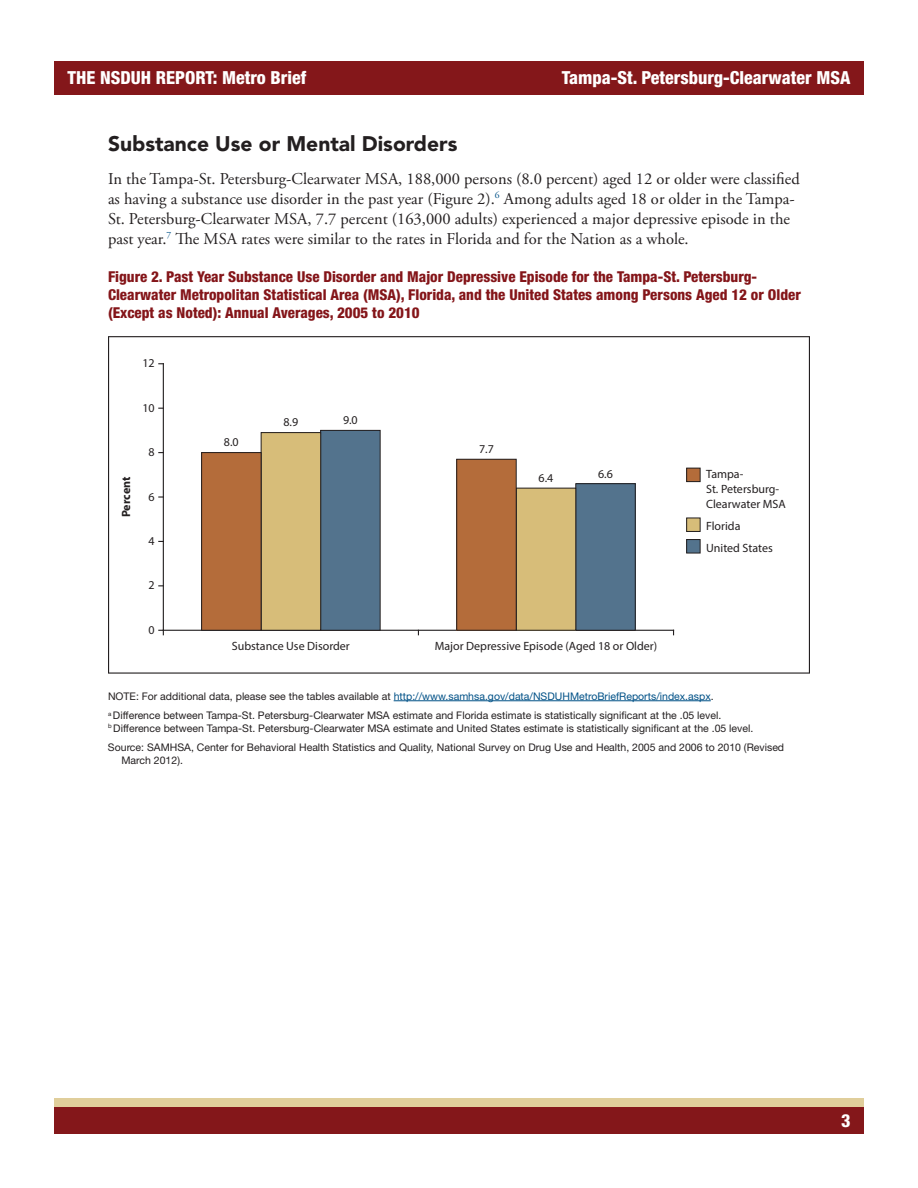
<style>
.page{position:relative;width:918px;height:1188px;background:#fff}
.page>*{position:absolute;margin:0;border:0;box-sizing:border-box;transform-origin:0 0}
.t1{font:900 21px "Avenir LT Std";color:#231f20}
.t2{font:800 condensed 18px "Helvetica Neue LT Std";color:#fff}
.t3{font:16.5px/19.8px "Adobe Garamond Pro";color:#231f20}
.t4{font:800 condensed 15px/18px "Helvetica Neue LT Std";color:#841519}
.t5{font:12px/14.5px "Myriad Pro";color:#231f20}
.t6{font:700 12px "Myriad Pro";letter-spacing:-.005em;color:#231f20}
.t7{font:10.5px/19.4px "Helvetica Neue LT Std";color:#231f20}
.s1{color:#005187}
</style>
<div class="page">
<div style="left:54px;top:1099px;width:810px;height:8px;background:#e0ce9b"></div>
<div style="left:54px;top:1107px;width:810px;height:27px;background:#84171a"></div>
<div style="left:54px;top:61px;width:810px;height:33px;background:#84171a"></div>
<hr style="left:394px;top:701px;width:317px;height:1px;background:#005187">
<svg style="left:108px;top:336px;width:702px;height:338px"></svg>
<hr style="left:163px;top:630px;width:511px;height:1px;background:#231f20">
<hr style="left:163px;top:364px;width:1px;height:266px;background:#231f20">
<div style="left:321px;top:430px;width:59px;height:200px;background:#53738d"></div>
<div style="left:576px;top:484px;width:59px;height:146px;background:#53738d"></div>
<div style="left:575px;top:483px;width:61px;height:148px;border:1px solid #231f20"></div>
<div style="left:261px;top:433px;width:60px;height:197px;background:#d7bd79"></div>
<div style="left:261px;top:432px;width:60px;height:199px;border:1px solid #231f20"></div>
<div style="left:516px;top:488px;width:60px;height:142px;background:#d7bd79"></div>
<div style="left:516px;top:488px;width:60px;height:143px;border:1px solid #231f20"></div>
<div style="left:202px;top:453px;width:59px;height:177px;background:#b46c3a"></div>
<div style="left:201px;top:452px;width:61px;height:179px;border:1px solid #231f20"></div>
<div style="left:457px;top:459px;width:59px;height:171px;background:#b46c3a"></div>
<div style="left:456px;top:459px;width:61px;height:172px;border:1px solid #231f20"></div>
<svg style="left:159px;top:630px;width:5px;height:5px"></svg>
<div style="left:687px;top:468px;width:13px;height:14px;background:#b46c3a"></div>
<div style="left:686px;top:468px;width:15px;height:14px;border:1px solid #231f20"></div>
<div style="left:687px;top:518px;width:13px;height:13px;background:#d7bd79"></div>
<div style="left:686px;top:518px;width:15px;height:14px;border:1px solid #231f20"></div>
<div style="left:687px;top:540px;width:13px;height:13px;background:#53738d"></div>
<div style="left:686px;top:539px;width:15px;height:14px;border:1px solid #231f20"></div>
<h2 class="t2" style="left:68px;top:67px;width:240px">THE NSDUH REPORT: Metro Brief</h2>
<h2 class="t2" style="left:562px;top:67px;width:290px">Tampa-St. Petersburg-Clearwater MSA</h2>
<h1 class="t1" style="left:108px;top:131px;width:351px">Substance Use or Mental Disorders</h1>
<p class="t3" style="left:108px;top:170px;width:693px">In the Tampa-St. Petersburg-Clearwater MSA, 188,000 persons (8.0 percent) aged 12 or older were classified as having a substance use disorder in the past year (Figure 2).<sup>6</sup> Among adults aged 18 or older in the Tampa-St. Petersburg-Clearwater MSA, 7.7 percent (163,000 adults) experienced a major depressive episode in the past year.<sup>7</sup> The MSA rates were similar to the rates in Florida and for the Nation as a whole.</p>
<p class="t4" style="left:108px;top:267px;width:694px">Figure 2. Past Year Substance Use Disorder and Major Depressive Episode for the Tampa-St. Petersburg-<br>Clearwater Metropolitan Statistical Area (MSA), Florida, and the United States among Persons Aged 12 or Older (Except as Noted): Annual Averages, 2005 to 2010</p>
<p class="t5" style="left:142px;top:356px;width:14px">12</p>
<p class="t5" style="left:142px;top:400px;width:14px">10</p>
<p class="t6" style="left:118px;top:517px;width:42px;rotate:-90deg">Percent</p>
<p class="t5" style="left:149px;top:445px;width:8px">8</p>
<p class="t5" style="left:149px;top:489px;width:8px">6</p>
<p class="t5" style="left:149px;top:533px;width:8px">4</p>
<p class="t5" style="left:149px;top:578px;width:8px">2</p>
<p class="t5" style="left:149px;top:622px;width:8px">0</p>
<p class="t5" style="left:224px;top:435px;width:16px">8.0</p>
<p class="t5" style="left:283px;top:415px;width:16px">8.9</p>
<p class="t5" style="left:343px;top:413px;width:16px">9.0</p>
<p class="t5" style="left:232px;top:638px;width:120px">Substance Use Disorder</p>
<p class="t5" style="left:479px;top:442px;width:16px">7.7</p>
<p class="t5" style="left:539px;top:470px;width:16px">6.4</p>
<p class="t5" style="left:598px;top:466px;width:16px">6.6</p>
<p class="t5" style="left:435px;top:638px;width:224px">Major Depressive Episode (Aged 18 or Older)</p>
<p class="t5" style="left:706px;top:467px;width:81px">Tampa-<br>St. Petersburg-<br>Clearwater MSA</p>
<p class="t5" style="left:706px;top:514px;width:68px;line-height:22px">Florida<br>United States</p>
<p class="t7" style="left:108px;top:686px;width:615px">NOTE: For additional data, please see the tables available at <span class="s1">http://www.samhsa.gov/data/NSDUHMetroBriefReports/index.aspx</span>.<br><sup>a</sup> Difference between Tampa-St. Petersburg-Clearwater MSA estimate and Florida estimate is statistically significant at the .05 level.</p>
<p class="t7" style="left:108px;top:718px;width:678px"><sup>b</sup> Difference between Tampa-St. Petersburg-Clearwater MSA estimate and United States estimate is statistically significant at the .05 level.<br>Source: SAMHSA, Center for Behavioral Health Statistics and Quality, National Survey on Drug Use and Health, 2005 and 2006 to 2010 (Revised</p>
<p class="t7" style="left:122px;top:750px;width:63px">March 2012).</p>
<h2 class="t2" style="left:841px;top:1109px;width:11px">3</h2>
</div>
